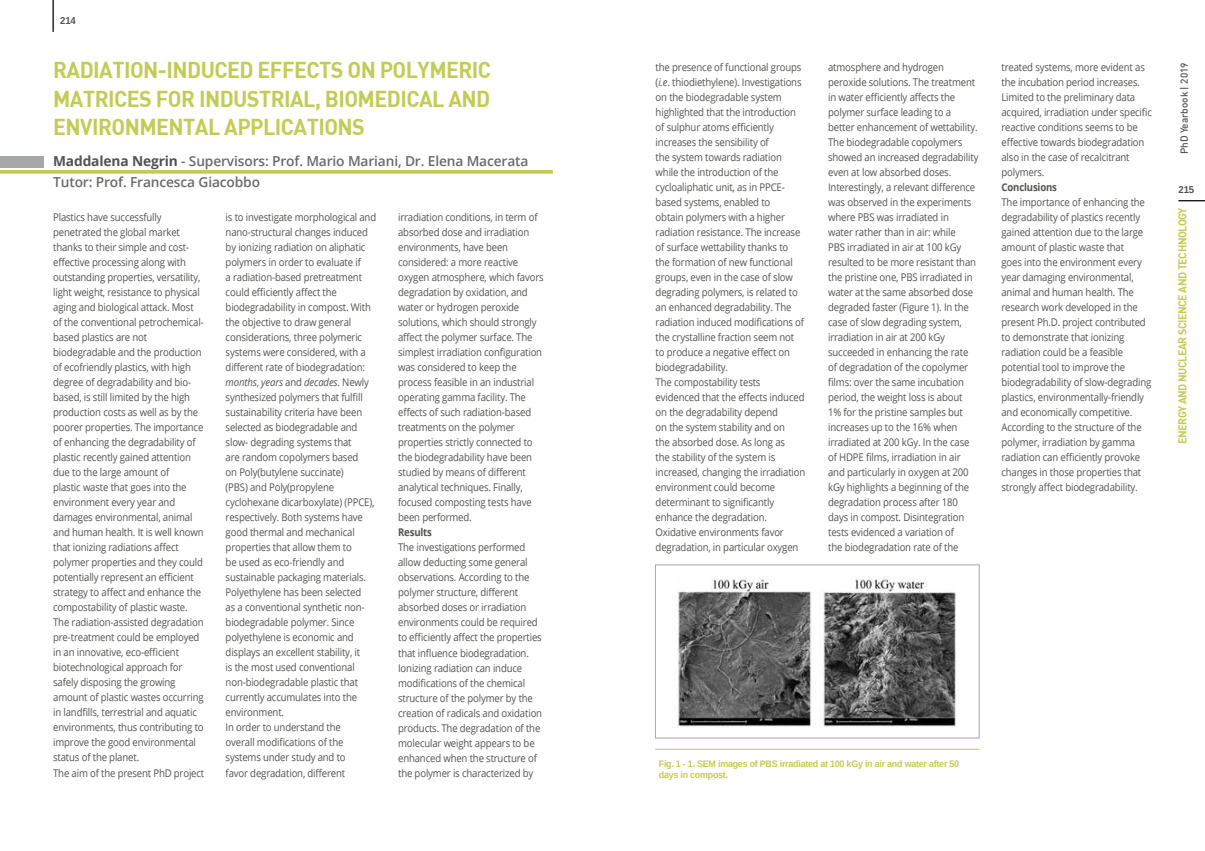
<style>
.page{position:relative;width:1205px;height:851px;background:#fff}
.page>*{position:absolute;margin:0;border:0;box-sizing:border-box;transform-origin:0 0}
.t1{font:22.5px/28.8px "DIN Bold";letter-spacing:-.025em;color:#c2cb52;text-align:justify;scale:.95 1}
.t2{font:600 13.75px "Open Sans";letter-spacing:-.01em;color:#6c6a68}
.t3{font:700 11.25px "DIN";letter-spacing:-.04em;color:#c2cb52;scale:.95 1}
.t4{font:10.62px/15px "Open Sans";letter-spacing:-.015em;color:#545250;scale:.9 1}
.t5{font:700 10.62px "Open Sans";letter-spacing:-.015em;color:#545250;scale:.9 1}
.t6{font:500 10px "DIN";color:#545250}
.t7{font:700 10px "Arimo";letter-spacing:-.01em;color:#545250;scale:.95 1}
.t8{font:700 9.38px/11.2px "Arimo";letter-spacing:-.025em;color:#c2cb52;scale:.95 1}
.s1{font-weight:700;color:#545250}
.s2{font-style:italic}
</style>
<div class="page">
<hr style="left:53px;top:0;width:1px;height:32px;background:#000">
<svg style="left:0;top:170px;width:553px;height:4px;fill:#c2cb52"></svg>
<hr style="left:655px;top:748px;width:324px;height:1px;background:#c2cb52">
<img style="left:676px;top:576px;width:280px;height:151px">
<div style="left:655px;top:564px;width:324px;height:174px;border:1px solid #a6a7a7"></div>
<svg style="left:1178px;top:200px;width:27px;height:1px"></svg>
<div style="left:0;top:156px;width:44px;height:11px;background:#a6a7a7"></div>
<p class="t7" style="left:60px;top:14px;width:18px">214</p>
<h1 class="t1" style="left:53px;top:54px;width:463px">RADIATION-INDUCED EFFECTS ON POLYMERIC MATRICES FOR INDUSTRIAL, BIOMEDICAL AND ENVIRONMENTAL APPLICATIONS</h1>
<p class="t2" style="left:53px;top:152px;width:477px"><span class="s1">Maddalena Negrin</span> - Supervisors: Prof. Mario Mariani, Dr. Elena Macerata</p>
<p class="t2" style="left:53px;top:173px;width:208px">Tutor: Prof. Francesca Giacobbo</p>
<p class="t4" style="left:53px;top:209px;width:169px">Plastics have successfully penetrated the global market thanks to their simple and cost&shy;effective processing along with outstanding properties, versatility, light weight, resistance to physical aging and biological attack. Most of the conventional petrochemical&shy;based plastics are not biodegradable and the production of ecofriendly plastics, with high degree of degradability and bio&shy;based, is still limited by the high production costs as well as by the poorer properties. The importance of enhancing the degradability of plastic recently gained attention due to the large amount of<br>plastic waste that goes into the environment every year and damages environmental, animal and human health. It is well known that ionizing radiations affect polymer properties and they could potentially represent an efficient strategy to affect and enhance the compostability of plastic waste.<br>The radiation-assisted degradation pre-treatment could be employed in an innovative, eco-efficient biotechnological approach for safely disposing the growing amount of plastic wastes occurring in landfills, terrestrial and aquatic environments, thus contributing to improve the good environmental status of the planet.<br>The aim of the present PhD project</p>
<p class="t4" style="left:226px;top:209px;width:169px">is to investigate morphological and nano-structural changes induced by ionizing radiation on aliphatic polymers in order to evaluate if<br>a radiation-based pretreatment could efficiently affect the biodegradability in compost. With the objective to draw general considerations, three polymeric systems were considered, with a different rate of biodegradation: <span class="s2">months</span>, <span class="s2">years</span> and <span class="s2">decades</span>. Newly synthesized polymers that fulfill sustainability criteria have been selected as biodegradable and slow‑ degrading systems that<br>are random copolymers based<br>on Poly(butylene succinate)<br>(PBS) and Poly(propylene cyclohexane dicarboxylate) (PPCE), respectively. Both systems have good thermal and mechanical properties that allow them to<br>be used as eco-friendly and sustainable packaging materials.<br>Polyethylene has been selected<br>as a conventional synthetic non&shy;biodegradable polymer. Since polyethylene is economic and displays an excellent stability, it<br>is the most used conventional non-biodegradable plastic that currently accumulates into the environment.<br>In order to understand the<br>overall modifications of the systems under study and to<br>favor degradation, different</p>
<p class="t4" style="left:398px;top:209px;width:163px">irradiation conditions, in term of absorbed dose and irradiation environments, have been considered: a more reactive oxygen atmosphere, which favors degradation by oxidation, and water or hydrogen peroxide solutions, which should strongly affect the polymer surface. The simplest irradiation configuration was considered to keep the process feasible in an industrial operating gamma facility. The effects of such radiation-based treatments on the polymer properties strictly connected to the biodegradability have been studied by means of different analytical techniques. Finally, focused composting tests have been performed.</p>
<p class="t5" style="left:398px;top:525px;width:39px">Results</p>
<p class="t4" style="left:398px;top:539px;width:162px">The investigations performed allow deducting some general observations. According to the polymer structure, different absorbed doses or irradiation environments could be required to efficiently affect the properties that influence biodegradation.<br>Ionizing radiation can induce modifications of the chemical structure of the polymer by the creation of radicals and oxidation products. The degradation of the molecular weight appears to be enhanced when the structure of the polymer is characterized by</p>
<p class="t4" style="left:656px;top:59px;width:168px">the presence of functional groups (<span class="s2">i.e</span>. thiodiethylene). Investigations on the biodegradable system highlighted that the introduction of sulphur atoms efficiently increases the sensibility of<br>the system towards radiation while the introduction of the cycloaliphatic unit, as in PPCE&shy;based systems, enabled to<br>obtain polymers with a higher radiation resistance. The increase of surface wettability thanks to<br>the formation of new functional groups, even in the case of slow degrading polymers, is related to an enhanced degradability. The radiation induced modifications of the crystalline fraction seem not to produce a negative effect on biodegradability.<br>The compostability tests evidenced that the effects induced on the degradability depend<br>on the system stability and on<br>the absorbed dose. As long as<br>the stability of the system is increased, changing the irradiation environment could become determinant to significantly enhance the degradation.<br>Oxidative environments favor degradation, in particular oxygen</p>
<p class="t4" style="left:828px;top:59px;width:169px">atmosphere and hydrogen peroxide solutions. The treatment in water efficiently affects the polymer surface leading to a better enhancement of wettability.<br>The biodegradable copolymers showed an increased degradability even at low absorbed doses.<br>Interestingly, a relevant difference was observed in the experiments where PBS was irradiated in<br>water rather than in air: while<br>PBS irradiated in air at 100 kGy resulted to be more resistant than the pristine one, PBS irradiated in water at the same absorbed dose degraded faster (Figure 1). In the case of slow degrading system, irradiation in air at 200 kGy succeeded in enhancing the rate of degradation of the copolymer films: over the same incubation period, the weight loss is about<br>1% for the pristine samples but increases up to the 16% when irradiated at 200 kGy. In the case of HDPE films, irradiation in air and particularly in oxygen at 200 kGy highlights a beginning of the degradation process after 180 days in compost. Disintegration tests evidenced a variation of<br>the biodegradation rate of the</p>
<p class="t4" style="left:1001px;top:59px;width:169px">treated systems, more evident as the incubation period increases.<br>Limited to the preliminary data acquired, irradiation under specific reactive conditions seems to be effective towards biodegradation also in the case of recalcitrant polymers.</p>
<p class="t5" style="left:1001px;top:180px;width:63px">Conclusions</p>
<p class="t4" style="left:1001px;top:194px;width:168px">The importance of enhancing the degradability of plastics recently gained attention due to the large amount of plastic waste that<br>goes into the environment every year damaging environmental, animal and human health. The research work developed in the present Ph.D. project contributed to demonstrate that ionizing radiation could be a feasible potential tool to improve the biodegradability of slow-degrading plastics, environmentally-friendly and economically competitive.<br>According to the structure of the polymer, irradiation by gamma radiation can efficiently provoke changes in those properties that strongly affect biodegradability.</p>
<p class="t6" style="left:1178px;top:154px;width:93px;rotate:-90deg">PhD Yearbook | 2019</p>
<p class="t7" style="left:1178px;top:182px;width:18px">215</p>
<p class="t3" style="left:1175px;top:444px;width:250px;rotate:-90deg">Energy and N uclear Science and Technology</p>
<p class="t8" style="left:659px;top:757px;width:318px">Fig. 1 - 1. SEM images of PBS irradiated at 100 kGy in air and water after 50 days in compost.</p>
</div>
